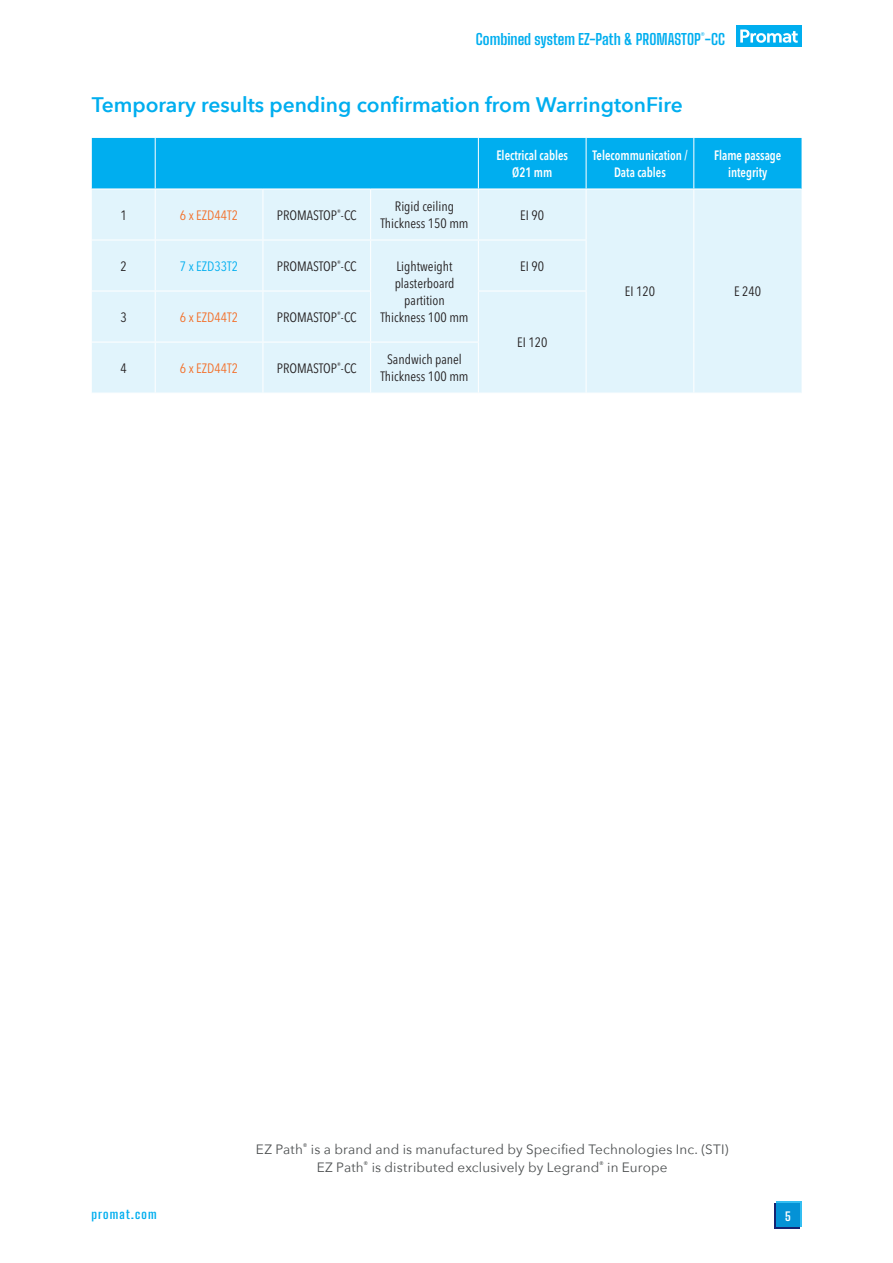
<style>
.page{position:relative;width:893px;height:1263px;background:#fff}
.page>*{position:absolute;margin:0;border:0;box-sizing:border-box;transform-origin:0 0}
.Body_Titel{font:600 21px "Avenir Next";color:#00aeef}
.t1{font:700 15px "Big Shoulders Text";color:#00aeef}
.Table_6mm_text-9_4_AvNe_LT_Pro_Regular_b{font:condensed 13.5px/17px "Avenir Next LT Pro";color:#231f20;text-align:center}
.Body{font:13.5px "Avenir Next";letter-spacing:.01em;color:#4c4f50}
.Table_6mm_headline-9_4_AvNe_LT_Pro_Demi_{font:600 condensed 13.5px/17px "Avenir Next LT Pro";color:#fff;text-align:center;scale:.9 1}
.Table_6mm_text-9_4_AvNe_LT_Pro_Regular_b-2{font:condensed 13.5px "Avenir Next LT Pro";color:#f36e27}
.Table_6mm_text-9_4_AvNe_LT_Pro_Regular_b-3{font:condensed 13.5px "Avenir Next LT Pro";color:#00aeef}
.t2{font:700 12px "Big Shoulders Text";letter-spacing:.1em;color:#00aeef}
.t3{font:700 12px "Big Shoulders Text";color:#fff}
</style>
<div class="page">
<div style="left:774px;top:1203px;width:26px;height:26px;background:#162472"></div>
<div style="left:776px;top:1201px;width:25px;height:26px;background:#0492d6"></div>
<div style="left:736px;top:26px;width:65px;height:21px;background:#00aeef"></div>
<svg style="left:740px;top:30px;width:58px;height:13px"></svg>
<div style="left:92px;top:138px;width:709px;height:51px;background:#00aeef"></div>
<div style="left:92px;top:190px;width:709px;height:203px;background:#e1f4fc"></div>
<hr style="left:155px;top:138px;width:1px;height:51px;background:#fff">
<hr style="left:478px;top:138px;width:1px;height:51px;background:#fff">
<hr style="left:371px;top:240px;width:107px;height:1px;background:#fff">
<hr style="left:370px;top:240px;width:1px;height:51px;background:#fff">
<hr style="left:478px;top:240px;width:1px;height:51px;background:#fff">
<hr style="left:370px;top:291px;width:1px;height:51px;background:#fff">
<hr style="left:371px;top:342px;width:108px;height:1px;background:#fff">
<hr style="left:370px;top:342px;width:1px;height:51px;background:#fff">
<hr style="left:478px;top:291px;width:108px;height:1px;background:#fff">
<hr style="left:478px;top:291px;width:1px;height:51px;background:#fff">
<hr style="left:478px;top:342px;width:1px;height:51px;background:#fff">
<hr style="left:586px;top:189px;width:1px;height:51px;background:#fff">
<hr style="left:586px;top:240px;width:1px;height:51px;background:#fff">
<hr style="left:586px;top:291px;width:1px;height:51px;background:#fff">
<hr style="left:586px;top:342px;width:1px;height:51px;background:#fff">
<hr style="left:693px;top:189px;width:1px;height:51px;background:#fff">
<hr style="left:693px;top:240px;width:1px;height:51px;background:#fff">
<hr style="left:693px;top:291px;width:1px;height:51px;background:#fff">
<hr style="left:693px;top:342px;width:1px;height:51px;background:#fff">
<hr style="left:586px;top:138px;width:1px;height:51px;background:#fff">
<hr style="left:693px;top:138px;width:1px;height:51px;background:#fff">
<hr style="left:155px;top:189px;width:1px;height:51px;background:#fff">
<hr style="left:262px;top:189px;width:1px;height:51px;background:#fff">
<hr style="left:370px;top:189px;width:1px;height:51px;background:#fff">
<hr style="left:478px;top:189px;width:1px;height:51px;background:#fff">
<hr style="left:92px;top:240px;width:63px;height:1px;background:#fff">
<hr style="left:155px;top:240px;width:108px;height:1px;background:#fff">
<hr style="left:155px;top:240px;width:1px;height:51px;background:#fff">
<hr style="left:263px;top:240px;width:108px;height:1px;background:#fff">
<hr style="left:262px;top:240px;width:1px;height:51px;background:#fff">
<hr style="left:478px;top:240px;width:108px;height:1px;background:#fff">
<hr style="left:92px;top:291px;width:63px;height:1px;background:#fff">
<hr style="left:155px;top:291px;width:108px;height:1px;background:#fff">
<hr style="left:155px;top:291px;width:1px;height:51px;background:#fff">
<hr style="left:263px;top:291px;width:108px;height:1px;background:#fff">
<hr style="left:262px;top:291px;width:1px;height:51px;background:#fff">
<hr style="left:92px;top:342px;width:63px;height:1px;background:#fff">
<hr style="left:155px;top:342px;width:108px;height:1px;background:#fff">
<hr style="left:155px;top:342px;width:1px;height:51px;background:#fff">
<hr style="left:263px;top:342px;width:108px;height:1px;background:#fff">
<hr style="left:262px;top:342px;width:1px;height:51px;background:#fff">
<p class="t1" style="left:476px;top:27px;width:251px">Combined system EZ-Path &amp; PROMASTOP<sup>®</sup>-CC</p>
<p class="Body_Titel" style="left:92px;top:87px;width:592px">Temporary results pending confirmation from WarringtonFire</p>
<p class="Table_6mm_text-9_4_AvNe_LT_Pro_Regular_b" style="left:120px;top:206px;width:8px">1</p>
<p class="Table_6mm_text-9_4_AvNe_LT_Pro_Regular_b-2" style="left:180px;top:207px;width:60px">6 x EZD44T2</p>
<p class="Table_6mm_text-9_4_AvNe_LT_Pro_Regular_b" style="left:277px;top:206px;width:81px">PROMASTOP<sup>®</sup>-CC</p>
<p class="Table_6mm_text-9_4_AvNe_LT_Pro_Regular_b" style="left:395px;top:198px;width:61px">Rigid ceiling</p>
<p class="Table_6mm_text-9_4_AvNe_LT_Pro_Regular_b" style="left:380px;top:215px;width:90px">Thickness 150 mm</p>
<p class="Table_6mm_headline-9_4_AvNe_LT_Pro_Demi_" style="left:496px;top:147px;width:81px">Electrical cables</p>
<p class="Table_6mm_headline-9_4_AvNe_LT_Pro_Demi_" style="left:512px;top:164px;width:46px">Ø21 mm</p>
<p class="Table_6mm_text-9_4_AvNe_LT_Pro_Regular_b" style="left:520px;top:206px;width:25px">EI 90</p>
<p class="Table_6mm_headline-9_4_AvNe_LT_Pro_Demi_" style="left:592px;top:147px;width:107px">Telecommunication /</p>
<p class="Table_6mm_headline-9_4_AvNe_LT_Pro_Demi_" style="left:614px;top:164px;width:59px">Data cables</p>
<p class="Table_6mm_headline-9_4_AvNe_LT_Pro_Demi_" style="left:714px;top:147px;width:76px">Flame passage integrity</p>
<p class="Table_6mm_text-9_4_AvNe_LT_Pro_Regular_b" style="left:120px;top:257px;width:8px">2</p>
<p class="Table_6mm_text-9_4_AvNe_LT_Pro_Regular_b-3" style="left:180px;top:258px;width:60px">7 x EZD33T2</p>
<p class="Table_6mm_text-9_4_AvNe_LT_Pro_Regular_b" style="left:277px;top:257px;width:81px">PROMASTOP<sup>®</sup>-CC</p>
<p class="Table_6mm_text-9_4_AvNe_LT_Pro_Regular_b" style="left:395px;top:257px;width:61px">Lightweight plasterboard partition</p>
<p class="Table_6mm_text-9_4_AvNe_LT_Pro_Regular_b" style="left:380px;top:308px;width:90px">Thickness 100 mm</p>
<p class="Table_6mm_text-9_4_AvNe_LT_Pro_Regular_b" style="left:120px;top:308px;width:8px">3</p>
<p class="Table_6mm_text-9_4_AvNe_LT_Pro_Regular_b-2" style="left:180px;top:309px;width:60px">6 x EZD44T2</p>
<p class="Table_6mm_text-9_4_AvNe_LT_Pro_Regular_b" style="left:277px;top:308px;width:81px">PROMASTOP<sup>®</sup>-CC</p>
<p class="Table_6mm_text-9_4_AvNe_LT_Pro_Regular_b" style="left:120px;top:359px;width:8px">4</p>
<p class="Table_6mm_text-9_4_AvNe_LT_Pro_Regular_b-2" style="left:180px;top:360px;width:60px">6 x EZD44T2</p>
<p class="Table_6mm_text-9_4_AvNe_LT_Pro_Regular_b" style="left:277px;top:359px;width:81px">PROMASTOP<sup>®</sup>-CC</p>
<p class="Table_6mm_text-9_4_AvNe_LT_Pro_Regular_b" style="left:387px;top:351px;width:76px">Sandwich panel</p>
<p class="Table_6mm_text-9_4_AvNe_LT_Pro_Regular_b" style="left:380px;top:368px;width:90px">Thickness 100 mm</p>
<p class="Table_6mm_text-9_4_AvNe_LT_Pro_Regular_b" style="left:520px;top:257px;width:25px">EI 90</p>
<p class="Table_6mm_text-9_4_AvNe_LT_Pro_Regular_b" style="left:517px;top:334px;width:32px">EI 120</p>
<p class="Table_6mm_text-9_4_AvNe_LT_Pro_Regular_b" style="left:625px;top:283px;width:32px">EI 120</p>
<p class="Table_6mm_text-9_4_AvNe_LT_Pro_Regular_b" style="left:734px;top:283px;width:29px">E 240</p>
<p class="Body" style="left:256px;top:1137px;width:474px">EZ Path<sup>®</sup> is a brand and is manufactured by Specified Technologies Inc. (STI)</p>
<p class="Body" style="left:317px;top:1155px;width:352px">EZ Path<sup>®</sup> is distributed exclusively by Legrand<sup>®</sup> in Europe</p>
<p class="t2" style="left:91px;top:1205px;width:67px">promat.com</p>
<p class="t3" style="left:785px;top:1207px;width:7px">5</p>
</div>
